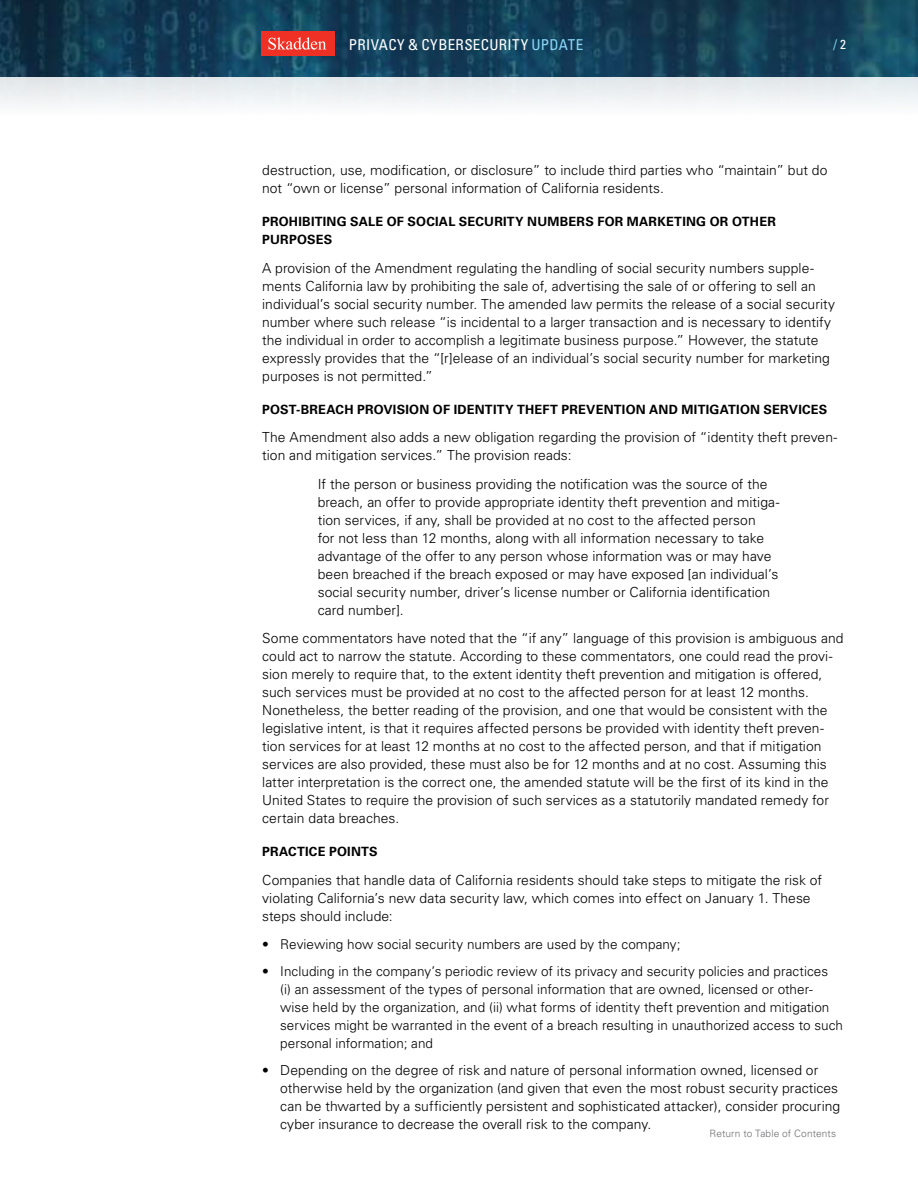
<style>
.page{position:relative;width:918px;height:1188px;background:#fff}
.page>*{position:absolute;margin:0;border:0;box-sizing:border-box;transform-origin:0 0}
.t1{font:condensed 15px "Univers LT Std";letter-spacing:.025em;color:#fff}
.t2{font:300 13.8px/18px "Univers LT Std";color:#000}
.t3{font:300 13.5px/18px "Univers LT Std";letter-spacing:.005em;color:#000}
.t4{font:condensed 13.5px "Univers LT Std";color:#8bd7f8}
.t5{font:700 12.75px/18px "Univers LT Std";letter-spacing:.02em;color:#000}
.t6{font:300 10.2px "Univers LT Std";letter-spacing:.015em;color:#6f6e71}
.s1{color:#8bd7f8}
.s2{font-size:13.2px;color:#fff}
.s3{font-size:13.5px}
</style>
<div class="page">
<img style="left:0;top:0;width:918px;height:104px">
<div style="left:261px;top:31px;width:73px;height:25px;background:#ee3124"></div>
<svg style="left:268px;top:37px;width:58px;height:13px"></svg>
<p class="t1" style="left:349px;top:35px;width:236px">PRIVACY &amp; CYBERSECURITY <span class="s1">UPDATE</span></p>
<p class="t4" style="left:833px;top:36px;width:14px">/<span class="s2">2</span></p>
<p class="t2" style="left:262px;top:161px;width:567px">destruction, use, modification, or disclosure” to include third parties who “maintain” but do not “own or license” personal information of California residents.</p>
<p class="t5" style="left:262px;top:213px;width:515px">PROHIBITING SALE OF SOCIAL SECURITY NUMBERS FOR MARKETING OR OTHER<br>PURPOSES</p>
<p class="t2" style="left:262px;top:259px;width:575px">A provision of the Amendment regulating the handling of social security numbers supple&shy;ments California law by prohibiting the sale of, advertising the sale of or offering to sell an individual’s social security number. The amended law permits the release of a social security number where such release “is incidental to a larger transaction and is necessary to identify the individual in order to accomplish a legitimate business purpose.” However, the statute expressly provides that the “[r]elease of an individual’s social security number for marketing purposes is not permitted.”</p>
<p class="t5" style="left:262px;top:400px;width:567px">POST-BREACH PROVISION OF IDENTITY THEFT PREVENTION AND MITIGATION SERVICES</p>
<p class="t2" style="left:262px;top:428px;width:577px">The Amendment also adds a new obligation regarding the provision of “identity theft preven&shy;tion and mitigation services.” The provision reads:</p>
<p class="t2" style="left:318px;top:475px;width:463px">If the person or business providing the notification was the source of the breach, an offer to provide appropriate identity theft prevention and mitiga&shy;tion services, if any, shall be provided at no cost to the affected person<br>for not less than 12 months, along with all information necessary to take advantage of the offer to any person whose information was or may have been breached if the breach exposed or may have exposed [an individual’s social security number, driver’s license number or California identification card number].</p>
<p class="t2" style="left:262px;top:629px;width:583px">Some commentators have noted that the “if any” language of this provision is ambiguous and could act to narrow the statute. According to these commentators, one could read the provi&shy;sion merely to require that, to the extent identity theft prevention and mitigation is offered, such services must be provided at no cost to the affected person for at least 12 months.<br>Nonetheless, the better reading of the provision, and one that would be consistent with the legislative intent, is that it requires affected persons be provided with identity theft preven&shy;tion services for at least 12 months at no cost to the affected person, and that if mitigation services are also provided, these must also be for 12 months and at no cost. Assuming this latter interpretation is the correct one, the amended statute will be the first of its kind in the United States to require the provision of such services as a statutorily mandated remedy for certain data breaches.</p>
<p class="t5" style="left:262px;top:843px;width:117px">PRACTICE POINTS</p>
<p class="t2" style="left:262px;top:871px;width:561px">Companies that handle data of California residents should take steps to mitigate the risk of violating California’s new data security law, which comes into effect on January 1. These steps should include:</p>
<p class="t3" style="left:262px;top:935px;width:420px">• Reviewing how social security numbers are used by the company;</p>
<p class="t3" style="left:280px;top:962px;width:564px;text-indent:-18px">• Including in the company’s periodic review of its privacy and security policies and practices<br>(i) an assessment of the types of personal information that are owned, licensed or other&shy;wise held by the organization, and (ii) what forms of identity theft prevention and mitigation services might be warranted in the event of a breach resulting in unauthorized access to such personal information; and</p>
<p class="t2" style="left:280px;top:1061px;width:562px;text-indent:-18px"><span class="s3">•</span> Depending on the degree of risk and nature of personal information owned, licensed or otherwise held by the organization (and given that even the most robust security practices can be thwarted by a sufficiently persistent and sophisticated attacker), consider procuring cyber insurance to decrease the overall risk to the company.</p>
<p class="t6" style="left:710px;top:1127px;width:128px">Return to Table of Contents</p>
</div>
